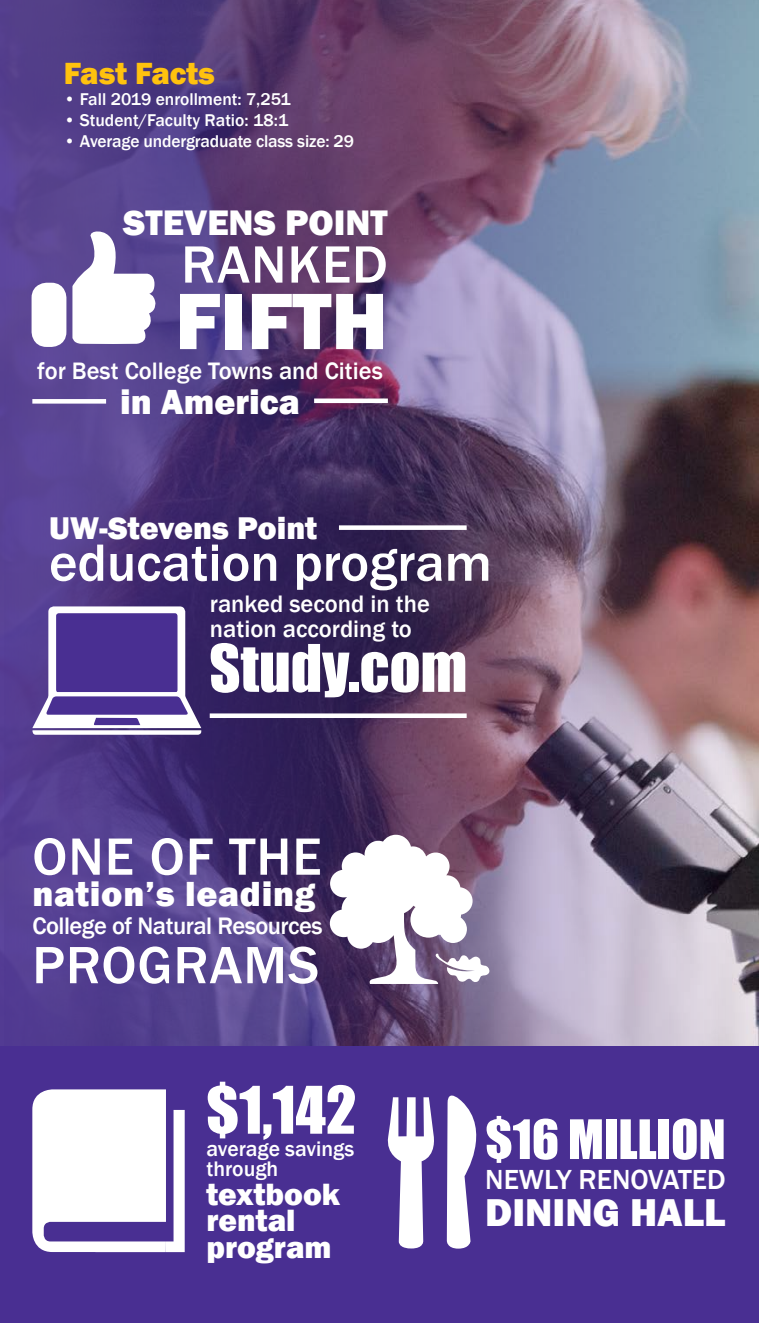
<style>
.page{position:relative;width:759px;height:1323px;background:#fff}
.page>*{position:absolute;margin:0;border:0;box-sizing:border-box;transform-origin:0 0}
.t1{font:800 82.77px "Franklin Gothic";color:#fff}
.t2{font:60.55px "Impact";color:#fff}
.t3{font:500 54.25px "Franklin Gothic";letter-spacing:.02em;color:#fff}
.t4{font:500 54.25px "Franklin Gothic";color:#fff}
.t5{font:50.23px "Impact";color:#fff}
.t6{font:800 39.9px "Franklin Gothic";color:#fff}
.t7{font:800 36.57px "Franklin Gothic";color:#fff}
.t8{font:800 35.88px "Franklin Gothic";letter-spacing:.02em;color:#fff}
.t9{font:800 35.88px "Franklin Gothic";color:#fff}
.t10{font:800 32.38px "Franklin Gothic";color:#fff}
.t11{font:800 31.68px/26.6px "Franklin Gothic";color:#fff}
.t12{font:800 31.5px "Franklin Gothic";color:#ffc20e}
.t13{font:500 28.35px "Franklin Gothic";color:#fff}
.t14{font:500 24.5px/24.5px "Franklin Gothic";color:#fff}
.t15{font:500 24.5px "Franklin Gothic";letter-spacing:-.02em;color:#fff}
.t16{font:500 21.7px/19.9px "Franklin Gothic";color:#fff}
.t17{font:500 17.5px "Franklin Gothic";letter-spacing:-.01em;color:#fff}
</style>
<div class="page">
<img style="left:0;top:0;width:759px;height:1047px">
<div style="left:0;top:1047px;width:759px;height:276px;background:#492f92"></div>
<svg style="left:32px;top:1089px;width:153px;height:163px;background:#e0dcec"></svg>
<svg style="left:387px;top:1097px;width:47px;height:152px"></svg>
<svg style="left:447px;top:1095px;width:30px;height:154px"></svg>
<div style="left:34px;top:286px;width:29px;height:58px;background:#fff;border-radius:12px"></div>
<div style="left:32px;top:283px;width:34px;height:64px;border:6px solid #fff;border-radius:12px"></div>
<svg style="left:72px;top:230px;width:84px;height:114px"></svg>
<hr style="left:314px;top:399px;width:74px;height:4px;background:#fff">
<div style="left:32px;top:399px;width:74px;height:5px;background:#fff"></div>
<svg style="left:330px;top:835px;width:159px;height:150px"></svg>
<div style="left:339px;top:525px;width:127px;height:5px;background:#fff"></div>
<div style="left:210px;top:713px;width:256px;height:5px;background:#fff"></div>
<div style="left:48px;top:606px;width:137px;height:96px;background:#fff;border-radius:5px"></div>
<div style="left:56px;top:613px;width:121px;height:80px;background:#492f92;border-radius:3px"></div>
<svg style="left:32px;top:692px;width:169px;height:43px"></svg>
<h3 class="t12" style="left:64px;top:53px;width:152px">Fast Facts</h3>
<p class="t17" style="left:64px;top:88px;width:228px">• Fall 2019 enrollment: 7,251</p>
<p class="t17" style="left:64px;top:109px;width:226px">• Student/Faculty Ratio: 18:1</p>
<p class="t17" style="left:64px;top:130px;width:291px">• Average undergraduate class size: 29</p>
<h3 class="t7" style="left:123px;top:199px;width:266px">STEVENS POINT</h3>
<h3 class="t3" style="left:181px;top:231px;width:208px">RANKED</h3>
<h1 class="t1" style="left:175px;top:268px;width:214px">FIFTH</h1>
<h3 class="t14" style="left:37px;top:359px;width:347px">for Best College Towns and Cities</h3>
<h3 class="t9" style="left:120px;top:378px;width:181px">in America</h3>
<h3 class="t10" style="left:49px;top:507px;width:270px">UW-Stevens Point</h3>
<h3 class="t4" style="left:49px;top:529px;width:444px">education program</h3>
<h3 class="t14" style="left:210px;top:592px;width:221px">ranked second in the nation according to</h3>
<h2 class="t2" style="left:209px;top:621px;width:259px">Study.com</h2>
<h3 class="t3" style="left:32px;top:823px;width:291px">ONE OF THE</h3>
<h3 class="t8" style="left:32px;top:871px;width:284px">nation’s leading</h3>
<h3 class="t15" style="left:32px;top:911px;width:292px">College of Natural Resources</h3>
<h3 class="t3" style="left:32px;top:932px;width:288px">PROGRAMS</h3>
<h2 class="t2" style="left:206px;top:1063px;width:152px">$1,142</h2>
<p class="t16" style="left:206px;top:1139px;width:149px">average savings through</p>
<h3 class="t11" style="left:206px;top:1181px;width:135px">textbook rental program</h3>
<h3 class="t5" style="left:485px;top:1100px;width:242px">$16 MILLION</h3>
<h3 class="t13" style="left:485px;top:1162px;width:242px">NEWLY RENOVATED</h3>
<h3 class="t6" style="left:485px;top:1187px;width:242px">DINING HALL</h3>
</div>
